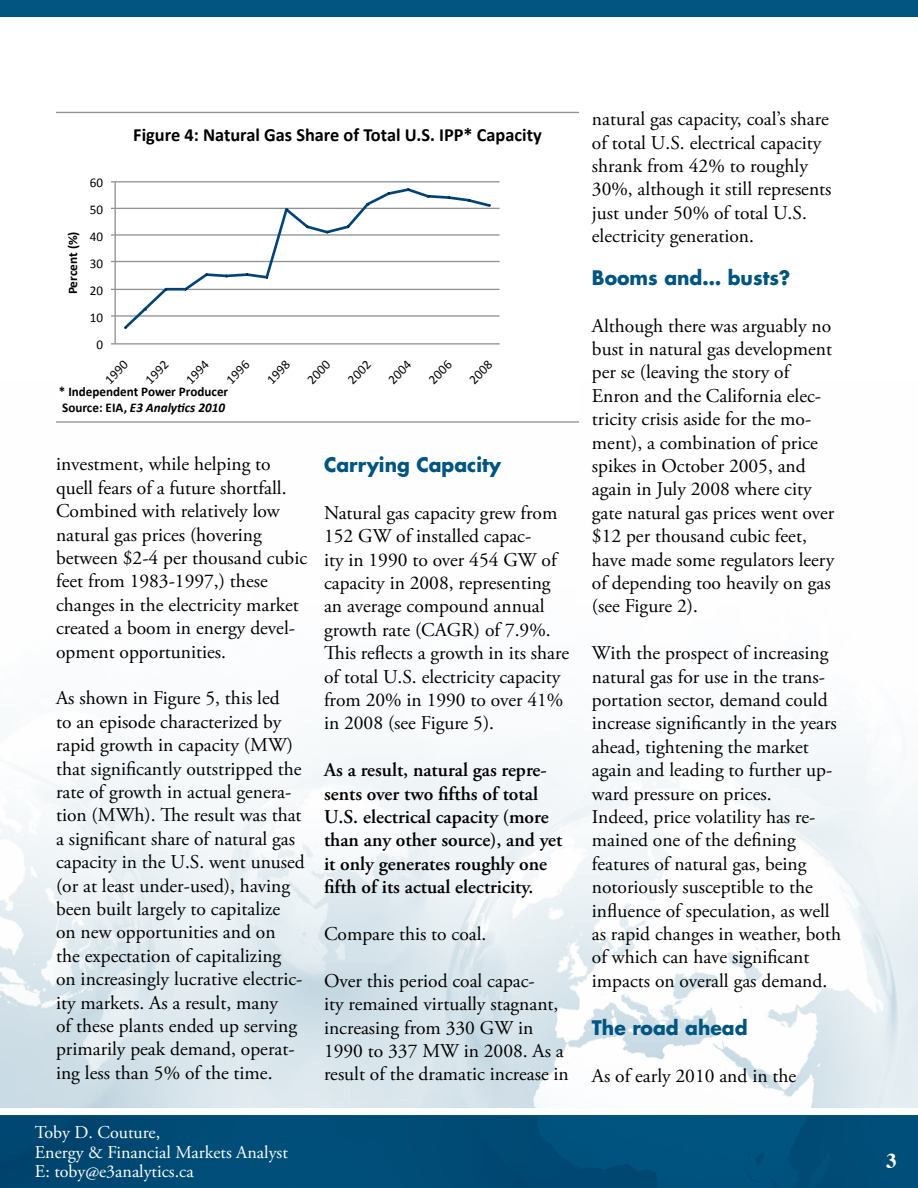
<style>
.page{position:relative;width:918px;height:1188px;background:#fff}
.page>*{position:absolute;margin:0;border:0;box-sizing:border-box;transform-origin:0 0}
.t1{font:700 21px "Times";color:#fff}
.t2{font:19.5px/23.4px "Adobe Garamond Pro";color:#000}
.t3{font:600 19.5px/23.4px "Adobe Garamond Pro";color:#000}
.t4{font:700 19.5px "Futura";color:#005581}
.t5{font:700 18.6px "Calibri";color:#000}
.t6{font:18px/19.5px "Adobe Garamond Pro";color:#fff}
.t7{font:700 13.35px/15.9px "Calibri";color:#000}
.t8{font:13.35px "Calibri";color:#000}
.t9{font:13.2px "Calibri";color:#000}
.t10{font:700 13.05px "Calibri";letter-spacing:-.005em;color:#000}
.s1{font-style:italic}
</style>
<div class="page">
<img style="left:0;top:736px;width:918px;height:372px">
<div style="left:0;top:1115px;width:918px;height:73px;background:#004d78"></div>
<div style="left:0;top:0;width:918px;height:16px;background:#005581"></div>
<svg style="left:56px;top:112px;width:523px;height:311px"></svg>
<p class="t5" style="left:133px;top:123px;width:410px">Figure 4: Natural Gas Share of Total U.S. IPP* Capacity</p>
<p class="t10" style="left:65px;top:294px;width:64px;rotate:-90deg">Percent (%)</p>
<p class="t8" style="left:90px;top:174px;width:15px">60</p>
<p class="t8" style="left:90px;top:201px;width:15px">50</p>
<p class="t8" style="left:90px;top:228px;width:15px">40</p>
<p class="t8" style="left:90px;top:255px;width:15px">30</p>
<p class="t8" style="left:90px;top:282px;width:15px">20</p>
<p class="t8" style="left:90px;top:309px;width:15px">10</p>
<p class="t8" style="left:96px;top:336px;width:8px">0</p>
<p class="t9" style="left:101px;top:376px;width:28px;rotate:-45deg">1990</p>
<p class="t9" style="left:142px;top:376px;width:28px;rotate:-45deg">1992</p>
<p class="t9" style="left:182px;top:376px;width:28px;rotate:-45deg">1994</p>
<p class="t9" style="left:223px;top:376px;width:28px;rotate:-45deg">1996</p>
<p class="t9" style="left:263px;top:376px;width:28px;rotate:-45deg">1998</p>
<p class="t9" style="left:304px;top:376px;width:28px;rotate:-45deg">2000</p>
<p class="t9" style="left:344px;top:376px;width:28px;rotate:-45deg">2002</p>
<p class="t9" style="left:385px;top:376px;width:28px;rotate:-45deg">2004</p>
<p class="t9" style="left:425px;top:376px;width:28px;rotate:-45deg">2006</p>
<p class="t9" style="left:465px;top:376px;width:28px;rotate:-45deg">2008</p>
<p class="t7" style="left:59px;top:383px;width:171px">* Independent Power Producer<br>Source: EIA, <span class="s1">!"#$%&amp;'()*+#,-.-#</span></p>
<p class="t2" style="left:56px;top:453px;width:253px">investment, while helping to quell fears of a future shortfall.<br>Combined with relatively low natural gas prices (hovering between $2-4 per thousand cubic feet from 1983-1997,) these changes in the electricity market created a boom in energy devel&shy;opment opportunities.</p>
<p class="t2" style="left:56px;top:687px;width:250px">As shown in Figure 5, this led<br>to an episode characterized by rapid growth in capacity (MW) that significantly outstripped the rate of growth in actual genera&shy;tion (MWh). The result was that a significant share of natural gas capacity in the U.S. went unused (or at least under-used), having been built largely to capitalize<br>on new opportunities and on<br>the expectation of capitalizing on increasingly lucrative electric&shy;ity markets. As a result, many<br>of these plants ended up serving primarily peak demand, operat&shy;ing less than 5% of the time.</p>
<p class="t4" style="left:324px;top:451px;width:179px">Carrying Capacity</p>
<p class="t2" style="left:324px;top:502px;width:247px">Natural gas capacity grew from<br>152 GW of installed capac-<br>ity in 1990 to over 454 GW of capacity in 2008, representing an average compound annual growth rate (CAGR) of 7.9%.<br>This reflects a growth in its share of total U.S. electricity capacity from 20% in 1990 to over 41% in 2008 (see Figure 5).</p>
<p class="t3" style="left:324px;top:758px;width:240px">As a result, natural gas repre&shy;sents over two fifths of total<br>U.S. electrical capacity (more than any other source), and yet it only generates roughly one fifth of its actual electricity.</p>
<p class="t2" style="left:324px;top:923px;width:164px">Compare this to coal.</p>
<p class="t2" style="left:324px;top:970px;width:246px">Over this period coal capac-<br>ity remained virtually stagnant, increasing from 330 GW in<br>1990 to 337 MW in 2008. As a result of the dramatic increase in</p>
<p class="t6" style="left:35px;top:1124px;width:255px">Toby D. Couture,<br>Energy &amp; Financial Markets Analyst<br>E: toby@e3analytics.ca</p>
<p class="t2" style="left:592px;top:108px;width:241px">natural gas capacity, coal’s share of total U.S. electrical capacity shrank from 42% to roughly<br>30%, although it still represents just under 50% of total U.S. electricity generation.</p>
<p class="t4" style="left:592px;top:264px;width:200px">Booms and… busts?</p>
<p class="t2" style="left:592px;top:314px;width:244px">Although there was arguably no bust in natural gas development per se (leaving the story of<br>Enron and the California elec&shy;tricity crisis aside for the mo&shy;ment), a combination of price spikes in October 2005, and again in July 2008 where city gate natural gas prices went over $12 per thousand cubic feet, have made some regulators leery of depending too heavily on gas (see Figure 2).</p>
<p class="t2" style="left:592px;top:642px;width:251px">With the prospect of increasing natural gas for use in the trans&shy;portation sector, demand could increase significantly in the years ahead, tightening the market again and leading to further up&shy;ward pressure on prices.<br>Indeed, price volatility has re&shy;mained one of the defining features of natural gas, being notoriously susceptible to the influence of speculation, as well as rapid changes in weather, both of which can have significant impacts on overall gas demand.</p>
<p class="t4" style="left:592px;top:1015px;width:157px">The road ahead</p>
<p class="t2" style="left:592px;top:1065px;width:206px">As of early 2010 and in the</p>
<p class="t1" style="left:886px;top:1141px;width:12px">3</p>
</div>
